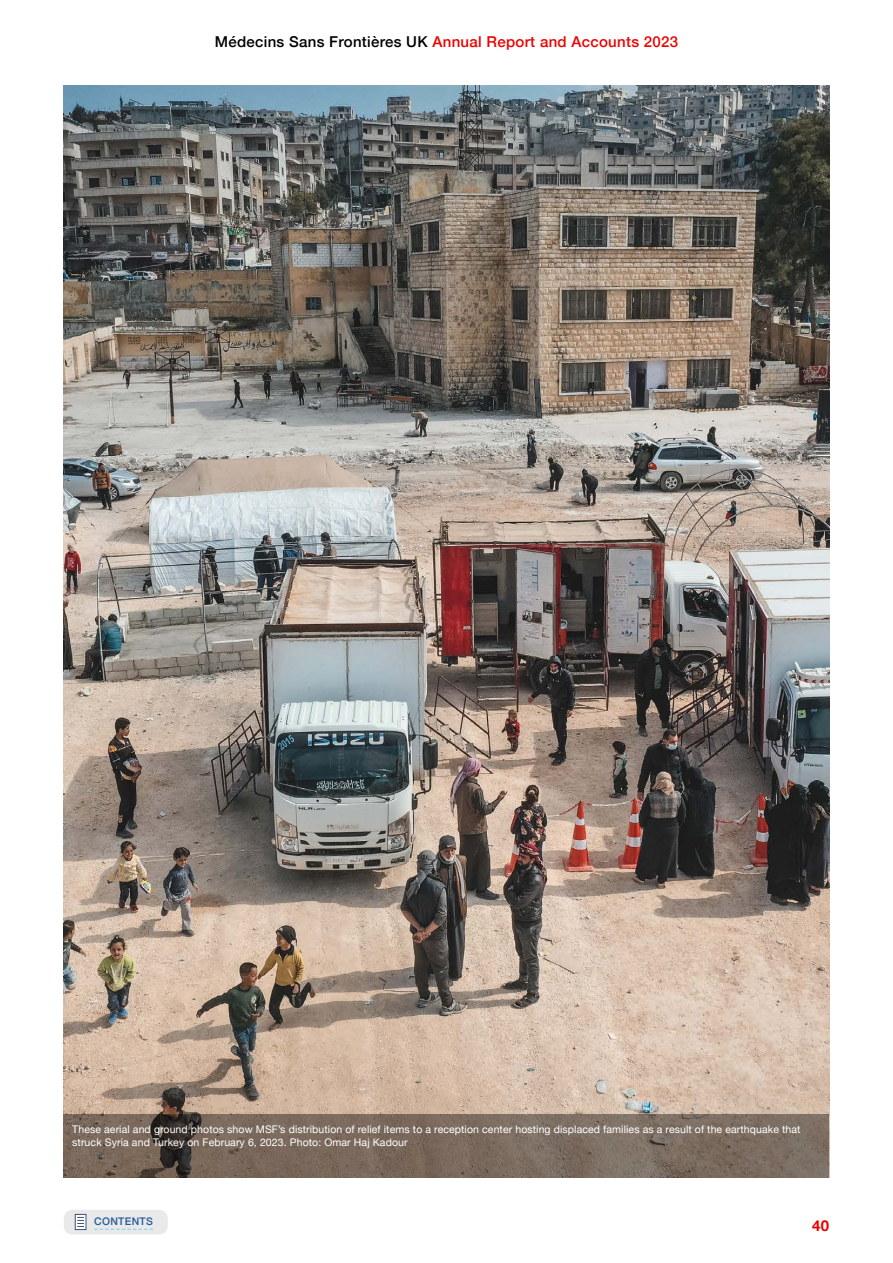
<style>
.page{position:relative;width:893px;height:1263px;background:#fff}
.page>*{position:absolute;margin:0;border:0;box-sizing:border-box;transform-origin:0 0}
.t1{font:500 15px "Helvetica Neue";letter-spacing:.02em;color:#e00}
.t2{font:700 15px "Helvetica Neue";color:#e00}
.t3{font:10.5px/13.5px "Helvetica Neue";letter-spacing:.01em;color:#fff}
.t4{font:500 10.5px "Helvetica Neue";letter-spacing:.03em;color:#275b9b}
.s1{color:#000}
</style>
<div class="page">
<img style="left:64px;top:85px;width:765px;height:1029px">
<svg style="left:64px;top:1114px;width:765px;height:64px;background:#76675b"></svg>
<div style="left:64px;top:1210px;width:104px;height:24px;background:#e9e9e9;border-radius:9px"></div>
<svg style="left:94px;top:1229px;width:59px;height:1px"></svg>
<div style="left:75px;top:1214px;width:11px;height:16px;background:#fff;border:1px solid #3e517a"></div>
<svg style="left:77px;top:1217px;width:7px;height:10px"></svg>
<h1 class="t1" style="left:215px;top:29px;width:465px"><span class="s1">Médecins Sans Frontières UK</span> Annual Report and Accounts 2023</h1>
<p class="t3" style="left:72px;top:1123px;width:730px">These aerial and ground photos show MSF’s distribution of relief items to a reception center hosting displaced families as a result of the earthquake that struck Syria and Turkey on February 6, 2023. Photo: Omar Haj Kadour</p>
<p class="t4" style="left:94px;top:1212px;width:60px">CONTENTS</p>
<h1 class="t2" style="left:812px;top:1214px;width:19px">40</h1>
</div>
